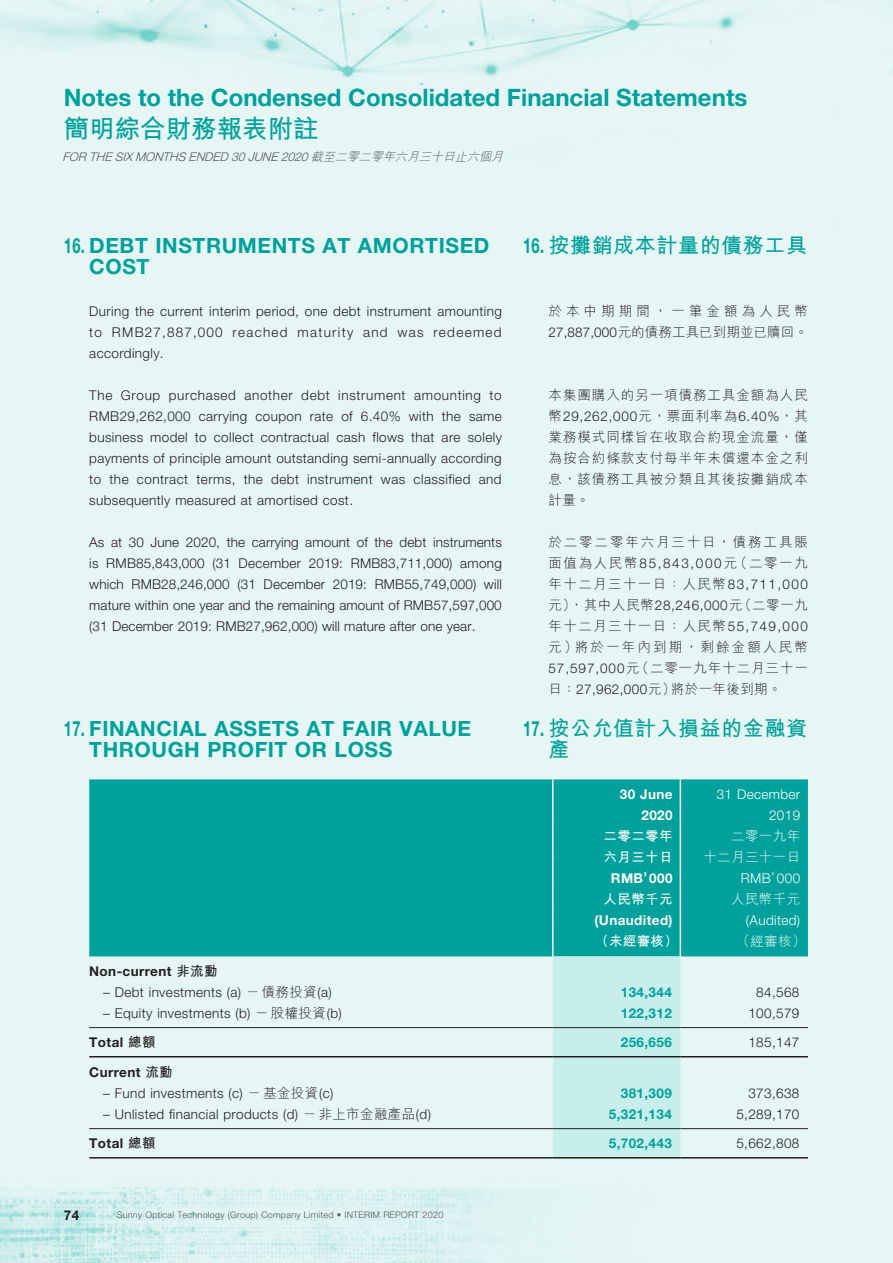
<style>
.page{position:relative;width:893px;height:1263px;background:#e5f6f5}
.page>*{position:absolute;margin:0;border:0;box-sizing:border-box;transform-origin:0 0}
.t1{font:700 25.5px "M Hei HK";color:#00a19c}
.t2{font:700 24px "Helvetica Neue LT Std";color:#00a19c}
.t3{font:700 21px/21px "Helvetica Neue LT Std";letter-spacing:.03em;color:#00a19c;scale:.7 1}
.t4{font:700 21px/21px "M Hei HK";letter-spacing:.03em;color:#00a19c}
.t5{font:300 13.5px/21px "Helvetica Neue LT Std";letter-spacing:.03em;color:#231f20;text-align:justify}
.t6{font:300 13.5px/21px "M Hei HK";letter-spacing:.07em;color:#231f20;text-align:justify}
.t7{font:700 13.5px "Helvetica Neue LT Std";letter-spacing:.03em;color:#00a19c}
.t8{font:700 13.5px "Helvetica Neue LT Std";letter-spacing:.03em;color:#231f20}
.t9{font:300 13.5px/21px "M Hei HK";letter-spacing:.155em;color:#231f20}
.t10{font:300 13.5px/21px "Helvetica Neue LT Std";letter-spacing:.03em;color:#fff;text-align:right}
.t11{font:700 13.5px/21px "Helvetica Neue LT Std";letter-spacing:.03em;color:#fff;text-align:right}
.t12{font:300 13.5px "Helvetica Neue LT Std";letter-spacing:.055em;color:#231f20}
.t13{font:300 13.5px/21px "M Hei HK";letter-spacing:.03em;color:#fff;text-align:right}
.t14{font:700 13.5px/21px "M Hei HK";letter-spacing:.03em;color:#fff}
.t15{font:italic 300 12px "Helvetica Neue LT Std";color:#57585a}
.t16{font:300 9px "Helvetica Neue LT Std";letter-spacing:.03em;color:#57585a}
.s1{font-family:"M Hei HK"}
.s2{font-family:"Helvetica Neue LT Std"}
.s3{font-weight:700}
</style>
<div class="page">
<div style="left:89px;top:779px;width:719px;height:177px;background:#00a19c"></div>
<hr style="left:552px;top:779px;width:2px;height:42px;background:#fff">
<hr style="left:680px;top:779px;width:1px;height:42px;background:#fff">
<hr style="left:552px;top:821px;width:2px;height:42px;background:#fff">
<hr style="left:680px;top:821px;width:1px;height:42px;background:#fff">
<svg style="left:552px;top:863px;width:129px;height:294px;background:#88d5d1"></svg>
<hr style="left:89px;top:1027px;width:464px;height:1px;background:#231f20">
<hr style="left:553px;top:1027px;width:127px;height:1px;background:#231f20">
<hr style="left:680px;top:1027px;width:128px;height:1px;background:#231f20">
<hr style="left:89px;top:1056px;width:464px;height:1px;background:#231f20">
<hr style="left:553px;top:1056px;width:127px;height:1px;background:#231f20">
<hr style="left:680px;top:1056px;width:128px;height:1px;background:#231f20">
<hr style="left:89px;top:1128px;width:464px;height:1px;background:#231f20">
<hr style="left:553px;top:1128px;width:127px;height:1px;background:#231f20">
<hr style="left:680px;top:1128px;width:128px;height:1px;background:#231f20">
<hr style="left:89px;top:1157px;width:464px;height:1px;background:#231f20">
<hr style="left:553px;top:1157px;width:127px;height:1px;background:#231f20">
<hr style="left:680px;top:1157px;width:128px;height:1px;background:#231f20">
<h2 class="t2" style="left:64px;top:83px;width:685px">Notes to the Condensed Consolidated Financial Statements</h2>
<h1 class="t1" style="left:64px;top:110px;width:256px">簡明綜合財務報表附註</h1>
<p class="t15" style="left:63px;top:150px;width:445px">FOR THE SIXMONTHS ENDED 30JUNE 2020<span class="s1">截至二零二零年六月三十日止六個月</span></p>
<h3 class="t3" style="left:89px;top:234px;width:573px;text-indent:-26px">16. DEBT INSTRUMENTS AT AMORTISED<br>COST</h3>
<p class="t5" style="left:89px;top:300px;width:414px">During the current interim period, one debt instrument amounting to RMB27,887,000 reached maturity and was redeemed accordingly.</p>
<p class="t5" style="left:89px;top:384px;width:414px">The Group purchased another debt instrument amounting to RMB29,262,000 carrying coupon rate of 6.40% with the same business model to collect contractual cash flows that are solely payments of principle amount outstanding semi-annually according to the contract terms, the debt instrument was classified and subsequently measured at amortised cost.</p>
<p class="t5" style="left:89px;top:531px;width:414px">As at 30 June 2020, the carrying amount of the debt instruments is RMB85,843,000 (31 December 2019: RMB83,711,000) among which RMB28,246,000 (31 December 2019: RMB55,749,000) will mature within one year and the remaining amount of RMB57,597,000 (31 December 2019: RMB27,962,000) will mature after one year.</p>
<h3 class="t3" style="left:89px;top:717px;width:547px;text-indent:-26px">17. FINANCIAL ASSETS AT FAIR VALUE<br>THROUGH PROFIT OR LOSS</h3>
<h3 class="t4" style="left:523px;top:233px;width:285px"><span class="s2">16.</span> 按攤銷成本計量的債務工具</h3>
<p class="t9" style="left:549px;top:300px;width:261px">於本中期期間，一筆金額為人民幣<br><span class="s2">27,887,000</span>元的債務工具已到期並已贖回。</p>
<p class="t6" style="left:549px;top:384px;width:261px">本集團購入的另一項債務工具金額為人民</p>
<p class="t12" style="left:549px;top:408px;width:261px"><span class="s1">幣</span>29,262,000<span class="s1">元，票面利率為</span>6.40%<span class="s1">，其</span></p>
<p class="t6" style="left:549px;top:426px;width:261px">業務模式同樣旨在收取合約現金流量，僅為按合約條款支付每半年未償還本金之利息，該債務工具被分類且其後按攤銷成本計量。</p>
<p class="t6" style="left:548px;top:531px;width:261px">於二零二零年六月三十日，債務工具賬面值為人民幣<span class="s2">85,843,000</span>元（二零一九年十二月三十一日：人民幣<span class="s2">83,711,000</span>元），其中人民幣<span class="s2">28,246,000</span>元（二零一九年十二月三十一日：人民幣<span class="s2">55,749,000</span>元）將於一年內到期，剩餘金額人民幣<span class="s2">57,597,000</span>元（二零一九年十二月三十一日：<span class="s2">27,962,000</span>元）將於一年後到期。</p>
<h3 class="t4" style="left:548px;top:716px;width:260px;text-indent:-26px"><span class="s2">17.</span> 按公允值計入損益的金融資產</h3>
<p class="t11" style="left:620px;top:783px;width:54px">30 June<br>2020</p>
<p class="t10" style="left:717px;top:783px;width:85px">31 December<br>2019</p>
<p class="t14" style="left:604px;top:824px;width:71px">二零二零年六月三十日</p>
<p class="t13" style="left:703px;top:825px;width:98px">二零一九年<br>十二月三十一日</p>
<p class="t11" style="left:611px;top:867px;width:63px">RMB’ 000</p>
<p class="t10" style="left:741px;top:867px;width:61px">RMB’ 000</p>
<p class="t14" style="left:604px;top:887px;width:71px">人民幣千元</p>
<p class="t13" style="left:731px;top:888px;width:71px">人民幣千元</p>
<p class="t11" style="left:595px;top:909px;width:80px">(Unaudited)</p>
<p class="t10" style="left:746px;top:909px;width:56px">(Audited)</p>
<p class="t14" style="left:595px;top:929px;width:84px">（未經審核）</p>
<p class="t13" style="left:737px;top:930px;width:71px">（經審核）</p>
<p class="t8" style="left:89px;top:962px;width:130px">Non-current <span class="s1">非流動</span></p>
<p class="t5" style="left:103px;top:981px;width:230px">– Debt investments (a) <span class="s1">－債務投資</span>(a)</p>
<p class="t7" style="left:621px;top:983px;width:53px">134,344</p>
<p class="t5" style="left:756px;top:981px;width:45px">84,568</p>
<p class="t5" style="left:103px;top:1002px;width:240px">– Equity investments (b) <span class="s1">－股權投資</span>(b)</p>
<p class="t7" style="left:621px;top:1005px;width:53px">122,312</p>
<p class="t5" style="left:748px;top:1002px;width:53px">100,579</p>
<p class="t8" style="left:89px;top:1034px;width:68px">Total <span class="s1">總額</span></p>
<p class="t7" style="left:621px;top:1034px;width:53px">256,656</p>
<p class="t5" style="left:748px;top:1032px;width:53px">185,147</p>
<p class="t8" style="left:89px;top:1063px;width:85px">Current <span class="s1">流動</span></p>
<p class="t5" style="left:103px;top:1082px;width:232px">– Fund investments (c) <span class="s1">－基金投資</span>(c)</p>
<p class="t7" style="left:621px;top:1084px;width:53px">381,309</p>
<p class="t5" style="left:748px;top:1082px;width:53px">373,638</p>
<p class="t5" style="left:103px;top:1103px;width:329px">– Unlisted financial products (d) <span class="s1">－非上市金融產品</span>(d)</p>
<p class="t7" style="left:609px;top:1105px;width:65px">5,321,134</p>
<p class="t5" style="left:736px;top:1103px;width:65px">5,289,170</p>
<p class="t8" style="left:89px;top:1135px;width:68px">Total <span class="s1">總額</span></p>
<p class="t7" style="left:609px;top:1135px;width:65px">5,702,443</p>
<p class="t5" style="left:736px;top:1133px;width:65px">5,662,808</p>
<p class="t8" style="left:64px;top:1206px;width:17px">74</p>
<p class="t16" style="left:117px;top:1209px;width:328px">Sunny Optical Technology (Group) Company Limited <span class="s3">•</span> INTERIM REPORT 2020</p>
</div>
